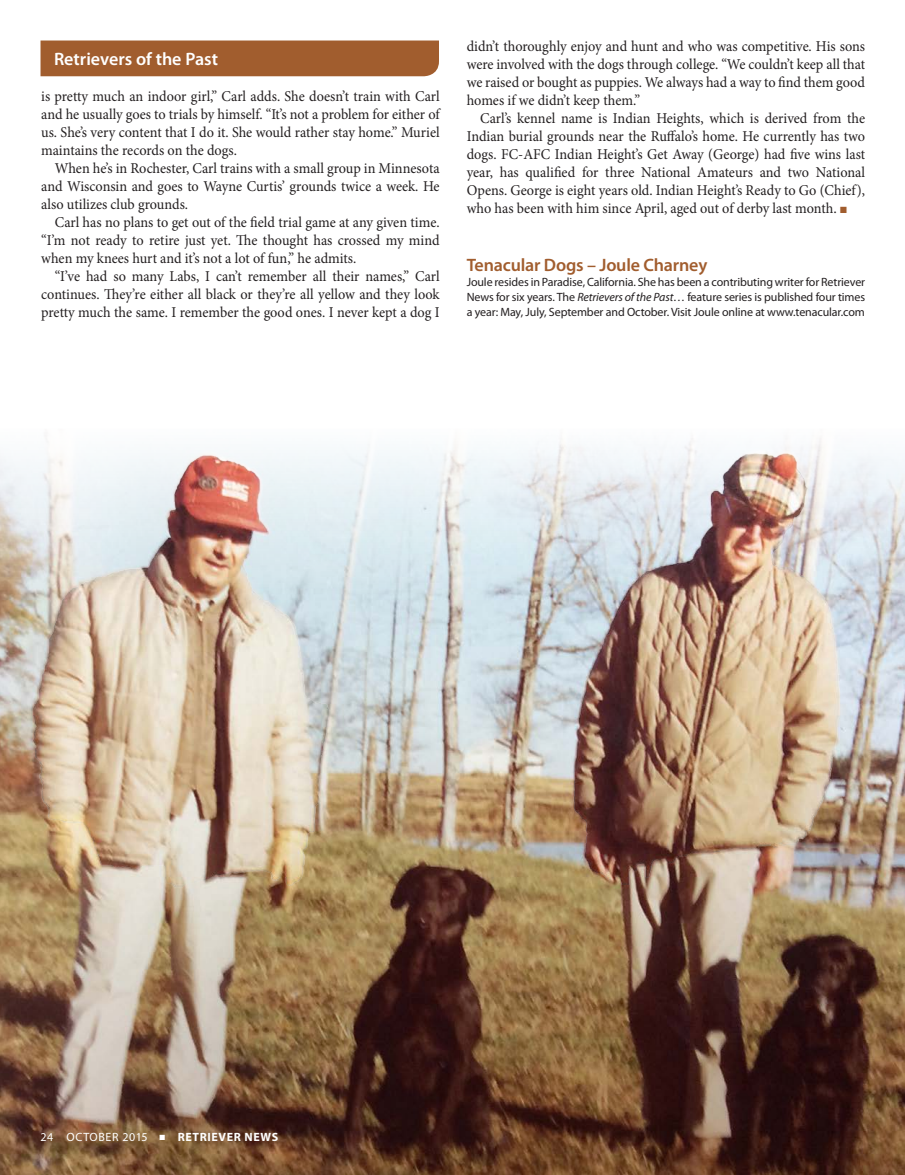
<style>
.page{position:relative;width:905px;height:1175px;background:#fff}
.page>*{position:absolute;margin:0;border:0;box-sizing:border-box;transform-origin:0 0}
.Sub_Heading{font:600 18px "Myriad Pro";letter-spacing:-.01em;color:#a15d2e}
.t1{font:600 18px "Myriad Pro";color:#fff}
.Body_Text{font:15px/18px "Minion Pro";color:#231f20;text-align:justify;scale:.95 1}
.By{font:12px/15px "Myriad Pro";letter-spacing:-.01em;color:#231f20;text-align:justify}
.t2{font:12px "Myriad Pro";letter-spacing:.05em;color:#fff}
.s1{color:#a15d2e}
.s2{font-style:italic}
.s3{font-weight:700}
</style>
<div class="page">
<img style="left:0;top:438px;width:904px;height:736px">
<div style="left:40px;top:40px;width:399px;height:36px;background:#a15d2e"></div>
<p class="t1" style="left:54px;top:48px;width:165px">Retrievers of the Past</p>
<p class="Body_Text" style="left:41px;top:87px;width:421px">is pretty much an indoor girl,” Carl adds. She doesn’t train with Carl and he usually goes to trials by himself. “It’s not a problem for either of us. She’s very content that I do it. She would rather stay home.” Muriel maintains the records on the dogs.</p>
<p class="Body_Text" style="left:41px;top:159px;width:421px;text-indent:13px">When he’s in Rochester, Carl trains with a small group in Minnesota and Wisconsin and goes to Wayne Curtis’ grounds twice a week. He also utilizes club grounds.</p>
<p class="Body_Text" style="left:41px;top:213px;width:421px;text-indent:13px">Carl has no plans to get out of the field trial game at any given time. “I’m not ready to retire just yet. The thought has crossed my mind when my knees hurt and it’s not a lot of fun,” he admits.</p>
<p class="Body_Text" style="left:41px;top:267px;width:421px;text-indent:13px">“I’ve had so many Labs, I can’t remember all their names,” Carl continues. They’re either all black or they’re all yellow and they look pretty much the same. I remember the good ones. I never kept a dog I</p>
<p class="Body_Text" style="left:466px;top:38px;width:421px">didn’t thoroughly enjoy and hunt and who was competitive. His sons were involved with the dogs through college. “We couldn’t keep all that we raised or bought as puppies. We always had a way to find them good homes if we didn’t keep them.”</p>
<p class="Body_Text" style="left:466px;top:110px;width:421px;text-indent:13px">Carl’s kennel name is Indian Heights, which is derived from the Indian burial grounds near the Ruffalo’s home. He currently has two dogs. FC-AFC Indian Height’s Get Away (George) had five wins last year, has qualified for three National Amateurs and two National Opens. George is eight years old. Indian Height’s Ready to Go (Chief), who has been with him since April, aged out of derby last month. <span class="s1">■</span></p>
<p class="Sub_Heading" style="left:466px;top:254px;width:242px">Tenacular Dogs – Joule Charney</p>
<p class="By" style="left:466px;top:274px;width:400px">Joule resides in Paradise, California. She has been a contributing writer for Retriever News for six years. The <span class="s2">Retrievers of the Past…</span> feature series is published four times a year: May, July, September and October. Visit Joule online at www.tenacular.com</p>
<p class="t2" style="left:40px;top:1129px;width:239px">24 OCTOBER 2015 ■ <span class="s3">RETRIEVER NEWS</span></p>
</div>
